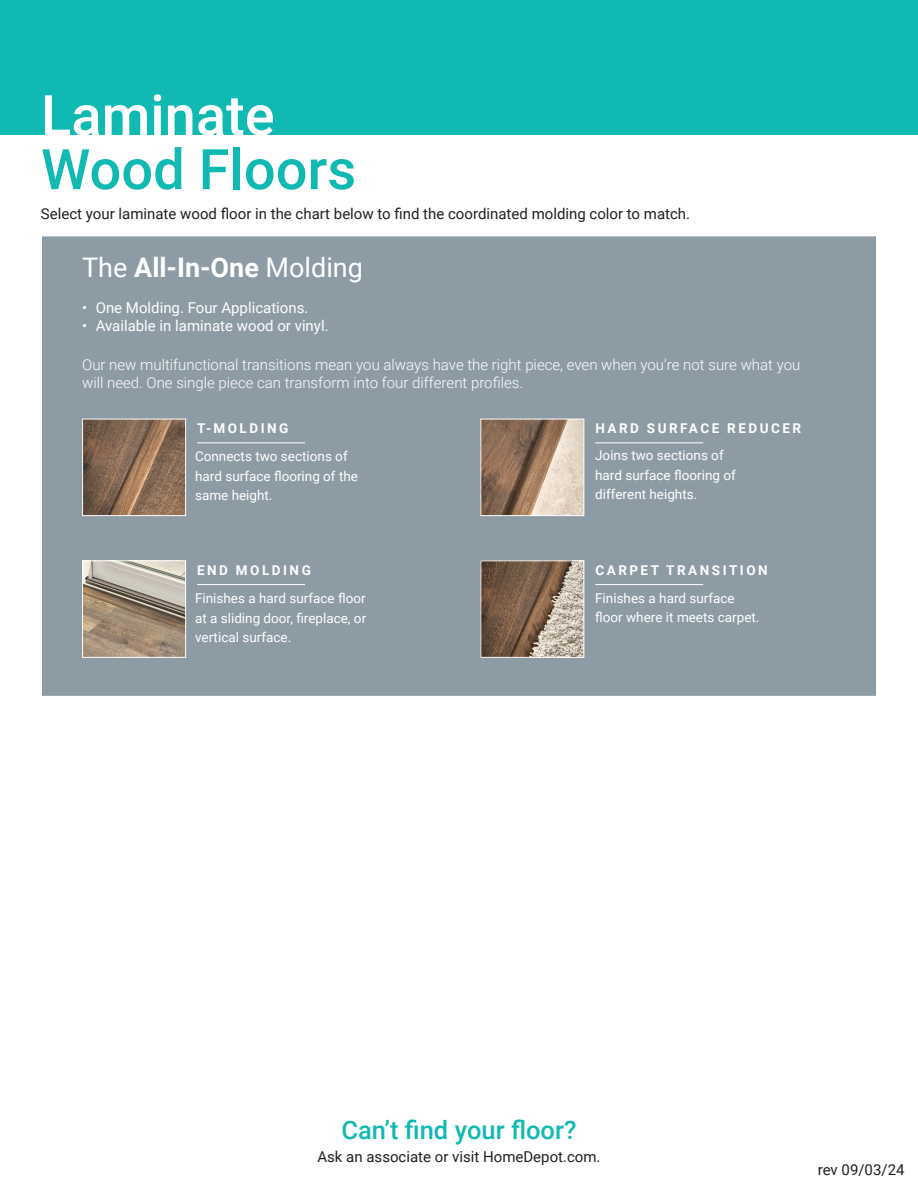
<style>
.page{position:relative;width:918px;height:1188px;background:#fff}
.page>*{position:absolute;margin:0;border:0;box-sizing:border-box;transform-origin:0 0}
.t1{font:500 56.1px/54px "Roboto";color:#10bab2}
.t2{font:27px "Roboto";color:#fff}
.t3{font:500 25.5px "Roboto";color:#10bab2}
.t4{font:300 15px/18px "Roboto";color:#fff}
.t5{font:15px "Roboto";color:#231f20}
.t6{font:15px "Roboto";color:#fff}
.t7{font:13.5px/19.5px "Roboto";color:#fff}
.t8{font:700 13.5px "Roboto";letter-spacing:.185em;color:#fff}
.s1{color:#fff}
.s2{font-weight:700}
</style>
<div class="page">
<div style="left:40px;top:235px;width:838px;height:462px;background:#8d9ba5;border:2px solid #fff"></div>
<hr style="left:197px;top:442px;width:108px;height:1px;background:#fff">
<img style="left:84px;top:421px;width:100px;height:93px">
<div style="left:82px;top:419px;width:104px;height:97px;border:1px solid #fff"></div>
<hr style="left:197px;top:584px;width:108px;height:1px;background:#fff">
<img style="left:84px;top:562px;width:100px;height:94px">
<div style="left:82px;top:560px;width:104px;height:98px;border:1px solid #fff"></div>
<hr style="left:595px;top:442px;width:108px;height:1px;background:#fff">
<img style="left:482px;top:421px;width:100px;height:93px">
<div style="left:480px;top:419px;width:104px;height:97px;border:1px solid #fff"></div>
<hr style="left:595px;top:584px;width:108px;height:1px;background:#fff">
<img style="left:482px;top:562px;width:100px;height:94px">
<div style="left:480px;top:560px;width:104px;height:98px;border:1px solid #fff"></div>
<div style="left:0;top:0;width:918px;height:135px;background:#10bab2"></div>
<hr style="left:917px;top:1px;width:1px;height:135px;background:#3f6dab">
<p class="t1" style="left:41px;top:86px;width:317px"><span class="s1">Laminate<br></span>Wood Floors</p>
<p class="t5" style="left:41px;top:203px;width:651px">Select your laminate wood floor in the chart below to find the coordinated molding color to match.</p>
<p class="t2" style="left:82px;top:249px;width:282px">The <span class="s2">All-In-One</span> Molding</p>
<p class="t6" style="left:82px;top:297px;width:228px">• One Molding. Four Applications.</p>
<p class="t6" style="left:82px;top:315px;width:248px">• Available in laminate wood or vinyl.</p>
<p class="t4" style="left:82px;top:355px;width:720px">Our new multifunctional transitions mean you always have the right piece, even when you’re not sure what you will need. One single piece can transform into four different profiles.</p>
<p class="t8" style="left:197px;top:419px;width:93px">T-MOLDING</p>
<p class="t8" style="left:595px;top:419px;width:207px">HARD SURFACE REDUCER</p>
<p class="t7" style="left:195px;top:446px;width:164px">Connects two sections of hard surface flooring of the same height.</p>
<p class="t7" style="left:595px;top:445px;width:142px">Joins two sections of hard surface flooring of different heights.</p>
<p class="t8" style="left:197px;top:560px;width:115px">END MOLDING</p>
<p class="t8" style="left:595px;top:560px;width:174px">CARPET TRANSITION</p>
<p class="t7" style="left:195px;top:588px;width:173px;text-align:justify">Finishes a hard surface floor at a sliding door, fireplace, or vertical surface.</p>
<p class="t7" style="left:595px;top:588px;width:166px">Finishes a hard surface floor where it meets carpet.</p>
<p class="t3" style="left:342px;top:1112px;width:236px">Can’t find your floor?</p>
<p class="t5" style="left:317px;top:1147px;width:285px">Ask an associate or visit HomeDepot.com.</p>
<p class="t5" style="left:818px;top:1159px;width:88px">rev 09/03/24</p>
</div>
